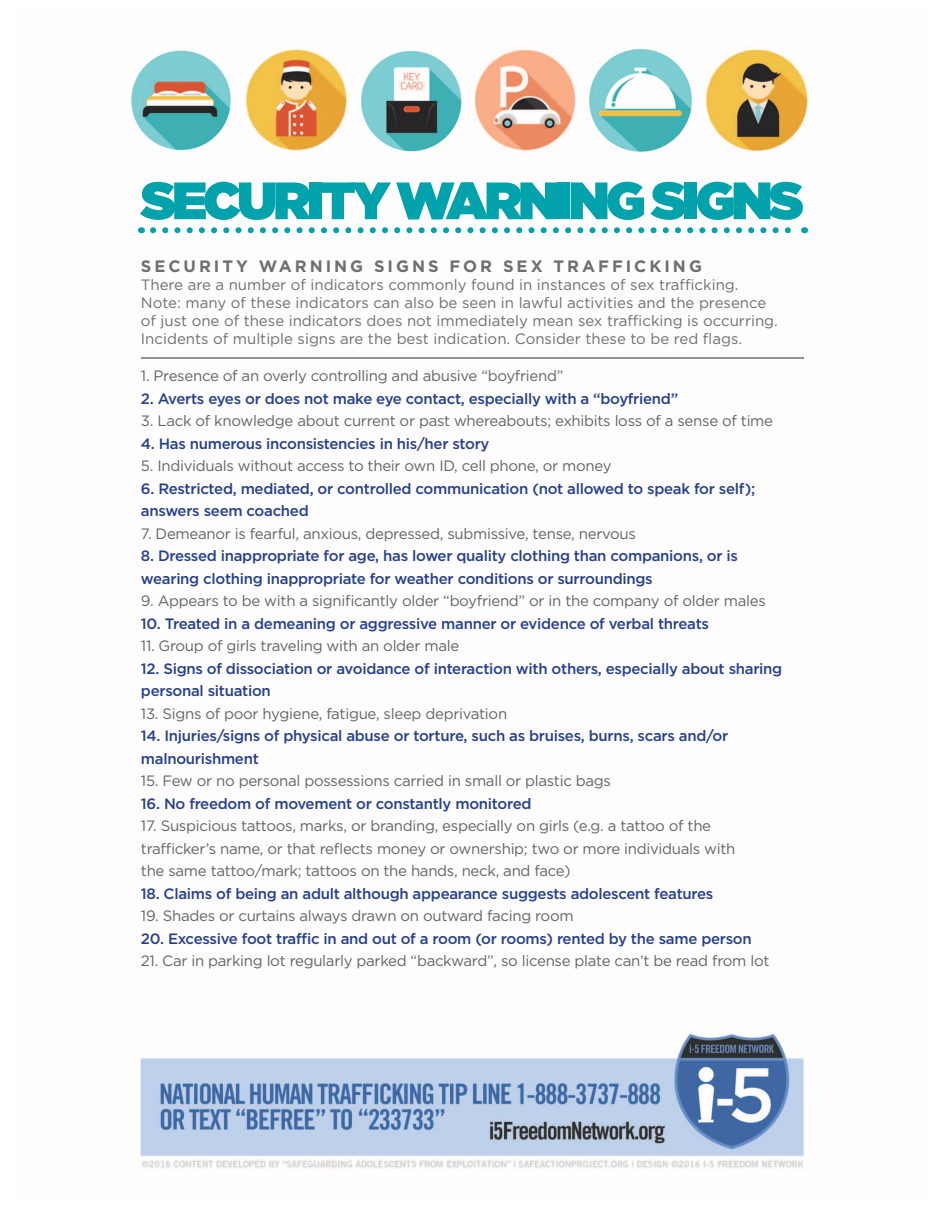
<style>
.page{position:relative;width:945px;height:1215px;background:#fff}
.page>*{position:absolute;margin:0;border:0;box-sizing:border-box;transform-origin:0 0}
.t1{font:900 52.5px "Gotham";letter-spacing:-.07em;color:#00a3ac}
.t2{font:700 16.5px "Gotham";letter-spacing:.18em;color:#6d6f71}
.t3{font:15px/22.5px "Gotham";letter-spacing:-.02em;color:#636466}
.t4{font:500 15px/22.5px "Gotham";letter-spacing:-.02em;color:#25408f}
.t5{font:15px/18px "Gotham";color:#6d6f71}
</style>
<div class="page">
<img style="left:130px;top:47px;width:681px;height:1123px">
<hr style="left:141px;top:357px;width:663px;height:2px;background:#6d6f71">
<svg style="left:153px;top:227px;width:645px;height:6px"></svg>
<h1 class="t1" style="left:141px;top:170px;width:664px">SECURITY WARNING SIGNS</h1>
<p class="t2" style="left:141px;top:256px;width:563px">SECURITY WARNING SIGNS FOR SEX TRAFFICKING</p>
<p class="t5" style="left:141px;top:275px;width:638px">There are a number of indicators commonly found in instances of sex trafficking.<br>Note: many of these indicators can also be seen in lawful activities and the presence of just one of these indicators does not immediately mean sex trafficking is occurring.<br>Incidents of multiple signs are the best indication. Consider these to be red flags.</p>
<p class="t3" style="left:141px;top:365px;width:424px">1. Presence of an overly controlling and abusive “boyfriend”</p>
<p class="t4" style="left:141px;top:387px;width:539px">2. Averts eyes or does not make eye contact, especially with a “boyfriend”</p>
<p class="t3" style="left:141px;top:410px;width:634px">3. Lack of knowledge about current or past whereabouts; exhibits loss of a sense of time</p>
<p class="t4" style="left:141px;top:432px;width:350px">4. Has numerous inconsistencies in his/her story</p>
<p class="t3" style="left:141px;top:455px;width:472px">5. Individuals without access to their own ID, cell phone, or money</p>
<p class="t4" style="left:141px;top:477px;width:616px">6. Restricted, mediated, or controlled communication (not allowed to speak for self); answers seem coached</p>
<p class="t3" style="left:141px;top:522px;width:497px">7. Demeanor is fearful, anxious, depressed, submissive, tense, nervous</p>
<p class="t4" style="left:141px;top:544px;width:599px">8. Dressed inappropriate for age, has lower quality clothing than companions, or is wearing clothing inappropriate for weather conditions or surroundings</p>
<p class="t3" style="left:141px;top:590px;width:626px">9. Appears to be with a significantly older “boyfriend” or in the company of older males</p>
<p class="t4" style="left:141px;top:612px;width:570px">10. Treated in a demeaning or aggressive manner or evidence of verbal threats</p>
<p class="t3" style="left:141px;top:635px;width:320px">11. Group of girls traveling with an older male</p>
<p class="t4" style="left:141px;top:657px;width:643px">12. Signs of dissociation or avoidance of interaction with others, especially about sharing personal situation</p>
<p class="t3" style="left:141px;top:702px;width:368px">13. Signs of poor hygiene, fatigue, sleep deprivation</p>
<p class="t4" style="left:141px;top:724px;width:589px">14. Injuries/signs of physical abuse or torture, such as bruises, burns, scars and/or malnourishment</p>
<p class="t3" style="left:141px;top:770px;width:472px">15. Few or no personal possessions carried in small or plastic bags</p>
<p class="t4" style="left:141px;top:792px;width:392px">16. No freedom of movement or constantly monitored</p>
<p class="t3" style="left:141px;top:815px;width:596px">17. Suspicious tattoos, marks, or branding, especially on girls (e.g. a tattoo of the trafficker’s name, or that reflects money or ownership; two or more individuals with the same tattoo/mark; tattoos on the hands, neck, and face)</p>
<p class="t4" style="left:141px;top:882px;width:574px">18. Claims of being an adult although appearance suggests adolescent features</p>
<p class="t3" style="left:141px;top:905px;width:434px">19. Shades or curtains always drawn on outward facing room</p>
<p class="t4" style="left:141px;top:927px;width:612px">20. Excessive foot traffic in and out of a room (or rooms) rented by the same person</p>
<p class="t3" style="left:141px;top:950px;width:630px">21. Car in parking lot regularly parked “backward”, so license plate can’t be read from lot</p>
</div>
